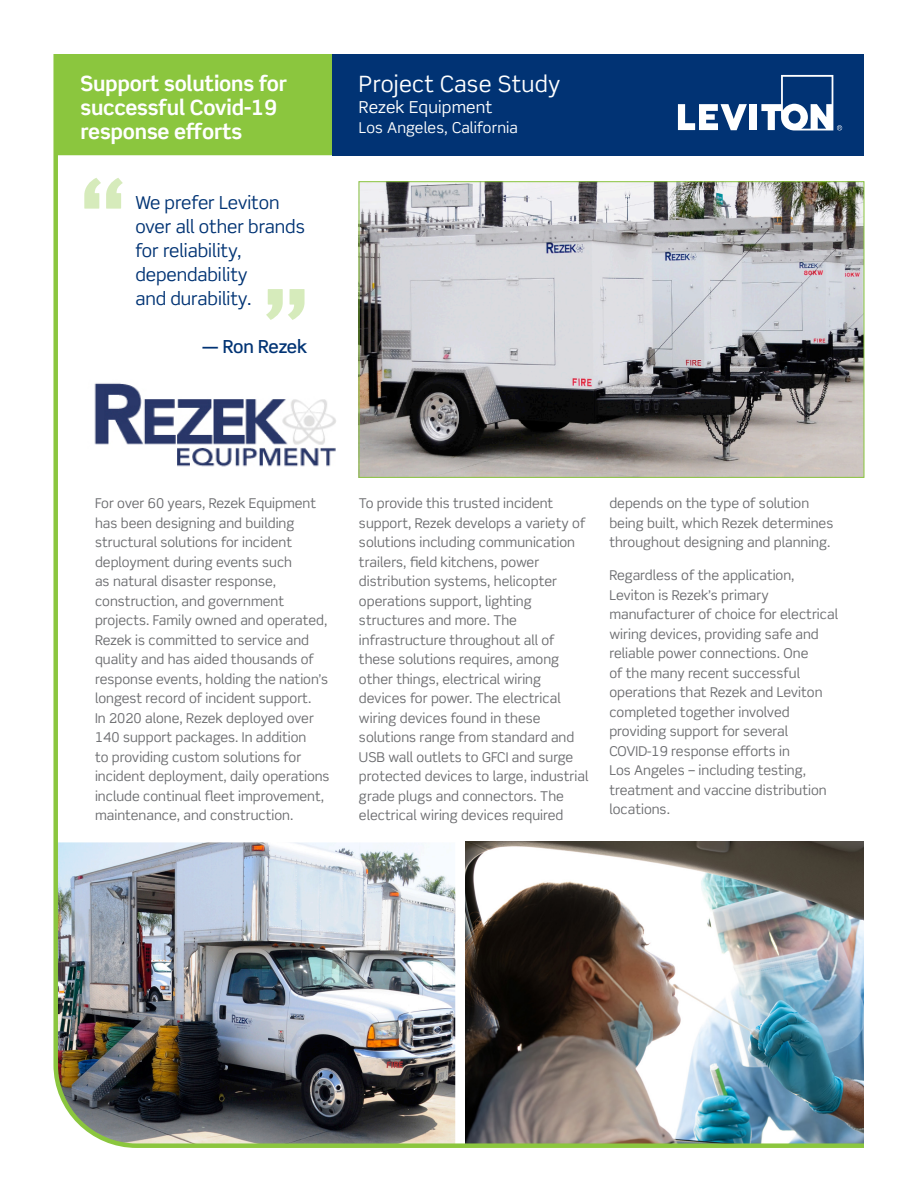
<style>
.page{position:relative;width:918px;height:1188px;background:#fff}
.page>*{position:absolute;margin:0;border:0;box-sizing:border-box;transform-origin:0 0}
.t1{font:22.5px "Scene Std";letter-spacing:.01em;color:#fff}
.t2{font:700 21px/24px "Scene Std";letter-spacing:-.01em;color:#fff}
.t3{font:18px/24px "Scene Std";letter-spacing:-.005em;color:#013374}
.t4{font:500 18px "Scene Std";letter-spacing:-.035em;color:#013374}
.t5{font:16.5px "Scene Std";letter-spacing:.01em;color:#fff}
.t6{font:15px "Scene Std";letter-spacing:.01em;color:#fff}
.t7{font:13.5px/19.5px "Scene Std";color:#6c6d70}
</style>
<div class="page">
<img style="left:53px;top:54px;width:812px;height:1094px">
<svg style="left:84px;top:178px;width:39px;height:31px"></svg>
<svg style="left:266px;top:289px;width:39px;height:31px"></svg>
<p class="t2" style="left:81px;top:72px;width:208px">Support solutions for successful Covid-19 response efforts</p>
<p class="t1" style="left:359px;top:70px;width:203px">Project Case Study</p>
<p class="t5" style="left:359px;top:97px;width:135px">Rezek Equipment</p>
<p class="t6" style="left:359px;top:118px;width:161px">Los Angeles, California</p>
<p class="t3" style="left:135px;top:190px;width:171px">We prefer Leviton over all other brands for reliability, dependability<br>and durability.</p>
<p class="t4" style="left:202px;top:336px;width:107px">— Ron Rezek</p>
<p class="t7" style="left:95px;top:493px;width:236px">For over 60 years, Rezek Equipment has been designing and building structural solutions for incident deployment during events such<br>as natural disaster response, construction, and government projects. Family owned and operated, Rezek is committed to service and quality and has aided thousands of response events, holding the nation’s longest record of incident support.<br>In 2020 alone, Rezek deployed over 140 support packages. In addition<br>to providing custom solutions for incident deployment, daily operations include continual fleet improvement, maintenance, and construction.</p>
<p class="t7" style="left:359px;top:493px;width:231px">To provide this trusted incident support, Rezek develops a variety of solutions including communication trailers, field kitchens, power distribution systems, helicopter operations support, lighting structures and more. The infrastructure throughout all of these solutions requires, among other things, electrical wiring devices for power. The electrical wiring devices found in these solutions range from standard and USB wall outlets to GFCI and surge protected devices to large, industrial grade plugs and connectors. The electrical wiring devices required</p>
<p class="t7" style="left:609px;top:493px;width:225px">depends on the type of solution being built, which Rezek determines throughout designing and planning.</p>
<p class="t7" style="left:609px;top:565px;width:230px">Regardless of the application,<br>Leviton is Rezek’s primary manufacturer of choice for electrical wiring devices, providing safe and reliable power connections. One<br>of the many recent successful operations that Rezek and Leviton completed together involved providing support for several<br>COVID-19 response efforts in<br>Los Angeles – including testing, treatment and vaccine distribution locations.</p>
</div>
